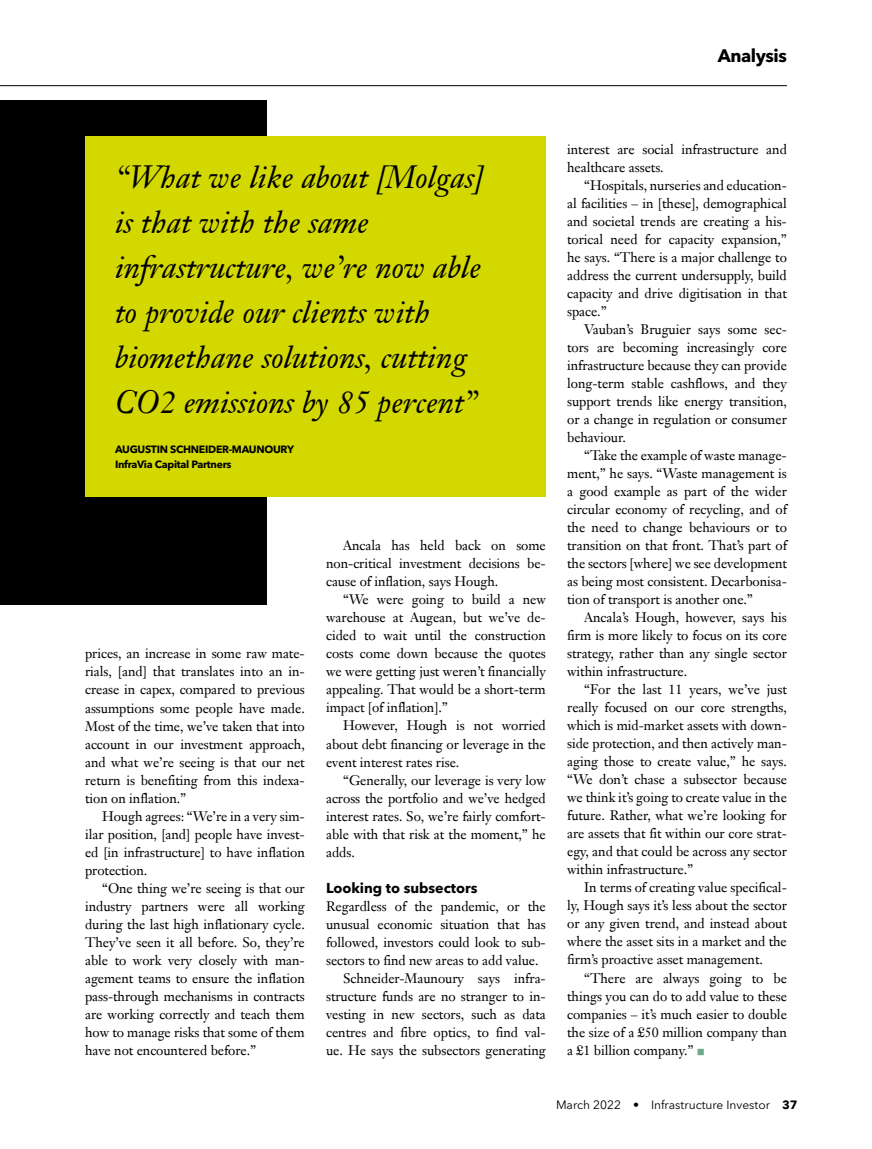
<style>
.page{position:relative;width:872px;height:1149px;background:#fff}
.page>*{position:absolute;margin:0;border:0;box-sizing:border-box;transform-origin:0 0}
.t1{font:italic 31.5px/45px "Janson Text LT Pro";color:#000}
.t2{font:700 18px "Avenir Next LT Pro";letter-spacing:-.025em;color:#000}
.t3{font:700 14.25px "Avenir Next LT Pro";color:#000}
.t4{font:13.5px/18px "Janson Text LT Pro";letter-spacing:-.005em;color:#000;text-align:justify}
.t5{font:12px "Avenir Next LT Pro";color:#000}
.t6{font:700 10.5px/15px "Avenir Next LT Pro";letter-spacing:-.025em;color:#000}
.s1{color:#6daa88}
.s2{font-weight:700}
</style>
<div class="page">
<hr style="left:0;top:85px;width:787px;height:1px;background:#000">
<div style="left:0;top:100px;width:266px;height:504px;background:#000"></div>
<div style="left:85px;top:136px;width:461px;height:360px;background:#d3d800"></div>
<h2 class="t2" style="left:717px;top:45px;width:71px">Analysis</h2>
<h1 class="t1" style="left:115px;top:154px;width:370px">“What we like about [Molgas] is that with the same infrastructure, we’re now able to provide our clients with biomethane solutions, cutting<br>CO2 emissions by 85 percent”</h1>
<p class="t6" style="left:115px;top:442px;width:181px">AUGUSTIN SCHNEIDER-MAUNOURY<br>InfraVia Capital Partners</p>
<p class="t4" style="left:85px;top:644px;width:221px">prices, an increase in some raw mate&shy;rials, [and] that translates into an in&shy;crease in capex, compared to previous assumptions some people have made.<br>Most of the time, we’ve taken that into account in our investment approach, and what we’re seeing is that our net return is benefiting from this indexa&shy;tion on inflation.”</p>
<p class="t4" style="left:85px;top:806px;width:221px;text-indent:17px">Hough agrees: “We’re in a very sim&shy;ilar position, [and] people have invest&shy;ed [in infrastructure] to have inflation protection.</p>
<p class="t4" style="left:85px;top:878px;width:221px;text-indent:17px">“One thing we’re seeing is that our industry partners were all working during the last high inflationary cycle.<br>They’ve seen it all before. So, they’re able to work very closely with man&shy;agement teams to ensure the inflation pass-through mechanisms in contracts are working correctly and teach them how to manage risks that some of them have not encountered before.”</p>
<p class="t4" style="left:326px;top:536px;width:221px;text-indent:17px">Ancala has held back on some non-critical investment decisions be&shy;cause of inflation, says Hough.</p>
<p class="t4" style="left:326px;top:590px;width:221px;text-indent:17px">“We were going to build a new warehouse at Augean, but we’ve de&shy;cided to wait until the construction costs come down because the quotes we were getting just weren’t financially appealing. That would be a short-term impact [of inflation].”</p>
<p class="t4" style="left:326px;top:716px;width:221px;text-indent:17px">However, Hough is not worried about debt financing or leverage in the event interest rates rise.</p>
<p class="t4" style="left:326px;top:770px;width:221px;text-indent:17px">“Generally, our leverage is very low across the portfolio and we’ve hedged interest rates. So, we’re fairly comfort&shy;able with that risk at the moment,” he adds.</p>
<p class="t3" style="left:326px;top:878px;width:153px">Looking to subsectors</p>
<p class="t4" style="left:326px;top:896px;width:221px">Regardless of the pandemic, or the</p>
<p class="t4" style="left:326px;top:914px;width:221px">unusual economic situation that has</p>
<p class="t4" style="left:326px;top:932px;width:221px">followed, investors could look to sub-</p>
<p class="t4" style="left:326px;top:950px;width:214px">sectors to find new areas to add value.</p>
<p class="t4" style="left:343px;top:968px;width:204px">Schneider-Maunoury says infra-</p>
<p class="t4" style="left:326px;top:986px;width:221px">structure funds are no stranger to in-</p>
<p class="t4" style="left:326px;top:1004px;width:221px">vesting in new sectors, such as data</p>
<p class="t4" style="left:326px;top:1022px;width:221px">centres and fibre optics, to find val-</p>
<p class="t4" style="left:326px;top:1040px;width:221px">ue. He says the subsectors generating</p>
<p class="t4" style="left:567px;top:140px;width:221px">interest are social infrastructure and healthcare assets.</p>
<p class="t4" style="left:567px;top:176px;width:221px;text-indent:17px">“Hospitals, nurseries and education&shy;al facilities – in [these], demographical and societal trends are creating a his&shy;torical need for capacity expansion,” he says. “There is a major challenge to address the current undersupply, build capacity and drive digitisation in that space.”</p>
<p class="t4" style="left:567px;top:320px;width:221px;text-indent:17px">Vauban’s Bruguier says some sec&shy;tors are becoming increasingly core infrastructure because they can provide long-term stable cashflows, and they support trends like energy transition, or a change in regulation or consumer behaviour.</p>
<p class="t4" style="left:567px;top:446px;width:221px;text-indent:17px">“Take the example of waste manage&shy;ment,” he says. “Waste management is a good example as part of the wider circular economy of recycling, and of the need to change behaviours or to transition on that front. That’s part of the sectors [where] we see development as being most consistent. Decarbonisa&shy;tion of transport is another one.”</p>
<p class="t4" style="left:567px;top:608px;width:221px;text-indent:17px">Ancala’s Hough, however, says his firm is more likely to focus on its core strategy, rather than any single sector within infrastructure.</p>
<p class="t4" style="left:567px;top:680px;width:221px;text-indent:17px">“For the last 11 years, we’ve just really focused on our core strengths, which is mid-market assets with down&shy;side protection, and then actively man&shy;aging those to create value,” he says. “We don’t chase a subsector because we think it’s going to create value in the future. Rather, what we’re looking for are assets that fit within our core strat&shy;egy, and that could be across any sector within infrastructure.”</p>
<p class="t4" style="left:567px;top:878px;width:221px;text-indent:17px">In terms of creating value specifical&shy;ly, Hough says it’s less about the sector or any given trend, and instead about where the asset sits in a market and the firm’s proactive asset management.</p>
<p class="t4" style="left:567px;top:968px;width:221px;text-indent:17px">“There are always going to be things you can do to add value to these companies – it’s much easier to double the size of a £50 million company than a £1 billion company.” <span class="s1">■</span></p>
<p class="t5" style="left:556px;top:1097px;width:243px">March 2022 • Infrastructure Investor <span class="s2">37</span></p>
</div>
